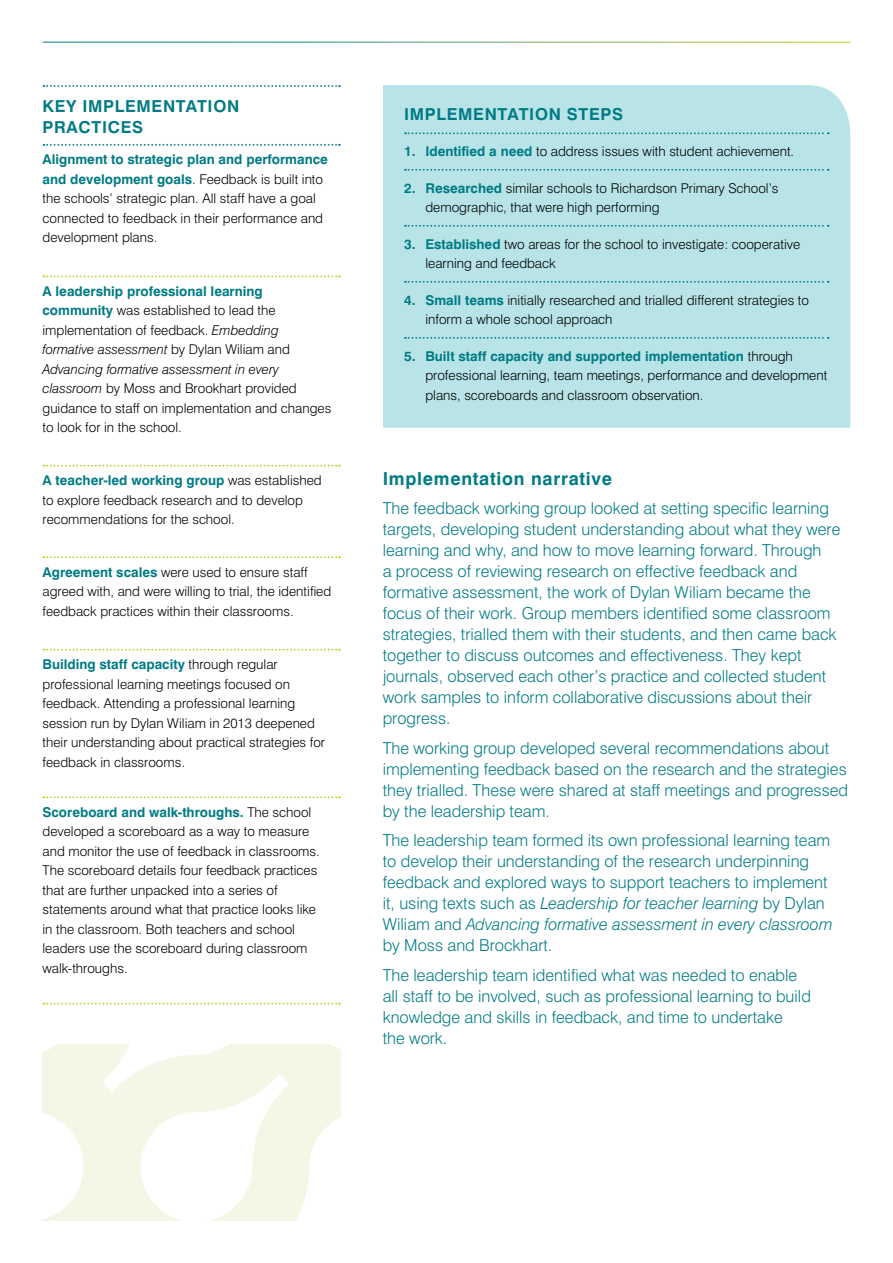
<style>
.page{position:relative;width:893px;height:1263px;background:#fff}
.page>*{position:absolute;margin:0;border:0;box-sizing:border-box;transform-origin:0 0}
.t1{font:700 18px "Swiss 721 BT";letter-spacing:.04em;color:#007b85}
.t2{font:300 16.5px/21px "Swiss 721 BT";color:#007b85}
.t3{font:700 16.5px/21px "Swiss 721 BT";letter-spacing:.04em;color:#007b85}
.t4{font:300 13.5px/19.5px "Swiss 721 BT";color:#000}
.s1{font-weight:700;color:#007b85}
.s2{font-style:italic}
</style>
<div class="page">
<div style="left:383px;top:85px;width:467px;height:343px;background:#b8e3e7"></div>
<svg style="left:405px;top:132px;width:424px;height:2px"></svg>
<svg style="left:405px;top:169px;width:424px;height:2px"></svg>
<svg style="left:405px;top:225px;width:424px;height:2px"></svg>
<svg style="left:405px;top:281px;width:424px;height:2px"></svg>
<svg style="left:405px;top:337px;width:424px;height:2px"></svg>
<svg style="left:43px;top:85px;width:297px;height:2px"></svg>
<svg style="left:43px;top:144px;width:297px;height:2px"></svg>
<svg style="left:43px;top:276px;width:297px;height:1px"></svg>
<svg style="left:43px;top:465px;width:297px;height:2px"></svg>
<svg style="left:43px;top:556px;width:297px;height:2px"></svg>
<svg style="left:43px;top:649px;width:297px;height:2px"></svg>
<svg style="left:43px;top:796px;width:297px;height:2px"></svg>
<svg style="left:43px;top:1003px;width:297px;height:1px"></svg>
<svg style="left:43px;top:1045px;width:297px;height:175px"></svg>
<p class="t3" style="left:43px;top:95px;width:198px">KEY IMPLEMENTATION<br>PRACTICES</p>
<p class="t4" style="left:43px;top:150px;width:287px"><span class="s1">Alignment to strategic plan and performance and development goals</span>. Feedback is built into the schools’ strategic plan. All staff have a goal connected to feedback in their performance and development plans.</p>
<p class="t4" style="left:43px;top:281px;width:290px"><span class="s1">A leadership professional learning community</span> was established to lead the implementation of feedback. <span class="s2">Embedding formative assessment</span> by Dylan Wiliam and <span class="s2">Advancing formative assessment in every classroom</span> by Moss and Brookhart provided guidance to staff on implementation and changes to look for in the school.</p>
<p class="t4" style="left:43px;top:470px;width:281px"><span class="s1">A teacher-led working group</span> was established to explore feedback research and to develop recommendations for the school.</p>
<p class="t4" style="left:43px;top:562px;width:290px"><span class="s1">Agreement scales</span> were used to ensure staff agreed with, and were willing to trial, the identified feedback practices within their classrooms.</p>
<p class="t4" style="left:43px;top:654px;width:284px"><span class="s1">Building staff capacity</span> through regular professional learning meetings focused on feedback. Attending a professional learning session run by Dylan Wiliam in 2013 deepened their understanding about practical strategies for feedback in classrooms.</p>
<p class="t4" style="left:43px;top:802px;width:279px"><span class="s1">Scoreboard and walk-throughs.</span> The school developed a scoreboard as a way to measure and monitor the use of feedback in classrooms.<br>The scoreboard details four feedback practices that are further unpacked into a series of statements around what that practice looks like in the classroom. Both teachers and school leaders use the scoreboard during classroom walk-throughs.</p>
<p class="t3" style="left:404px;top:103px;width:221px">IMPLEMENTATION STEPS</p>
<p class="t4" style="left:404px;top:141px;width:392px"><span class="s1">1. Identified a need</span> to address issues with student achievement.</p>
<p class="t4" style="left:425px;top:178px;width:355px;text-indent:-21px"><span class="s1">2. Researched</span> similar schools to Richardson Primary School’s demographic, that were high performing</p>
<p class="t4" style="left:425px;top:234px;width:376px;text-indent:-21px"><span class="s1">3. Established</span> two areas for the school to investigate: cooperative learning and feedback</p>
<p class="t4" style="left:425px;top:290px;width:385px;text-indent:-21px"><span class="s1">4. Small teams</span> initially researched and trialled different strategies to inform a whole school approach</p>
<p class="t4" style="left:425px;top:346px;width:403px;text-indent:-21px"><span class="s1">5. Built staff capacity and supported implementation</span> through professional learning, team meetings, performance and development plans, scoreboards and classroom observation.</p>
<p class="t1" style="left:383px;top:467px;width:231px">Implementation narrative</p>
<p class="t2" style="left:383px;top:498px;width:459px">The feedback working group looked at setting specific learning targets, developing student understanding about what they were learning and why, and how to move learning forward. Through<br>a process of reviewing research on effective feedback and formative assessment, the work of Dylan Wiliam became the focus of their work. Group members identified some classroom strategies, trialled them with their students, and then came back together to discuss outcomes and effectiveness. They kept journals, observed each other’s practice and collected student work samples to inform collaborative discussions about their progress.</p>
<p class="t2" style="left:383px;top:737px;width:467px">The working group developed several recommendations about implementing feedback based on the research and the strategies they trialled. These were shared at staff meetings and progressed by the leadership team.</p>
<p class="t2" style="left:383px;top:830px;width:451px">The leadership team formed its own professional learning team to develop their understanding of the research underpinning feedback and explored ways to support teachers to implement it, using texts such as <span class="s2">Leadership for teacher learning</span> by Dylan Wiliam and <span class="s2">Advancing formative assessment in every classroom </span>by Moss and Brockhart.</p>
<p class="t2" style="left:383px;top:964px;width:430px">The leadership team identified what was needed to enable all staff to be involved, such as professional learning to build knowledge and skills in feedback, and time to undertake<br>the work.</p>
</div>
